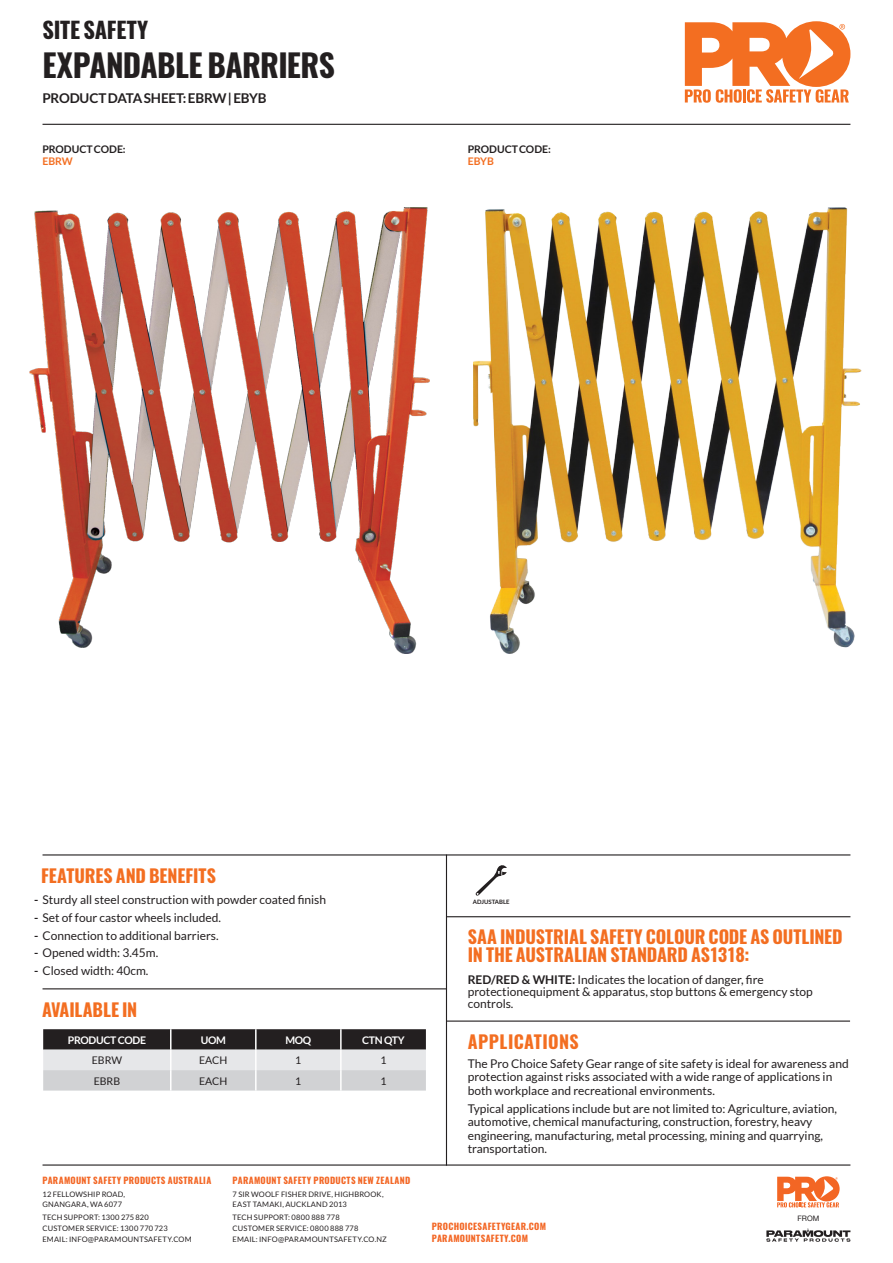
<style>
.page{position:relative;width:893px;height:1263px;background:#fff}
.page>*{position:absolute;margin:0;border:0;box-sizing:border-box;transform-origin:0 0}
.t1{font:700 31.5px "Oswald";letter-spacing:-.02em;color:#231f20}
.t2{font:700 22.5px "Oswald";letter-spacing:-.01em;color:#231f20}
.t3{font:700 18px "Oswald";letter-spacing:-.005em;color:#f36e21}
.t4{font:700 18px "Oswald";letter-spacing:.025em;color:#f36e21}
.t5{font:700 13.5px "Lato";letter-spacing:-.015em;color:#231f20}
.t6{font:12px/13.5px "Lato";color:#231f20}
.t7{font:700 10.5px/11.7px "Lato";color:#231f20}
.t8{font:700 10.5px "Lato";letter-spacing:-.03em;color:#fff}
.t9{font:10.5px "Lato";color:#231f20}
.t10{font:700 9px "Oswald";letter-spacing:.035em;color:#f36624}
.t11{font:7.5px/10.8px "Lato";letter-spacing:.02em;color:#231f20}
.t12{font:7.5px "Helvetica Neue";color:#231f20}
.t13{font:700 6px "Lato";color:#231f20}
.s1{color:#f36e21}
.s2{font-weight:700}
</style>
<div class="page">
<svg style="left:685px;top:21px;width:165px;height:82px"></svg>
<hr style="left:43px;top:854px;width:807px;height:1px;background:#231f20">
<hr style="left:446px;top:854px;width:1px;height:311px;background:#231f20">
<hr style="left:43px;top:988px;width:403px;height:1px;background:#231f20">
<hr style="left:43px;top:124px;width:807px;height:1px;background:#231f20">
<img style="left:29px;top:207px;width:400px;height:447px">
<img style="left:473px;top:207px;width:388px;height:447px">
<svg style="left:476px;top:865px;width:31px;height:31px"></svg>
<hr style="left:43px;top:1164px;width:807px;height:1px;background:#231f20">
<svg style="left:777px;top:1176px;width:63px;height:31px"></svg>
<svg style="left:766px;top:1228px;width:84px;height:14px"></svg>
<hr style="left:446px;top:1020px;width:404px;height:2px;background:#231f20">
<hr style="left:446px;top:916px;width:404px;height:1px;background:#231f20">
<svg style="left:43px;top:1029px;width:383px;height:61px;background:#9e9e9f"></svg>
<hr style="left:170px;top:1050px;width:2px;height:20px;background:#fff">
<hr style="left:255px;top:1050px;width:2px;height:20px;background:#fff">
<hr style="left:340px;top:1050px;width:2px;height:20px;background:#fff">
<hr style="left:170px;top:1070px;width:2px;height:20px;background:#fff">
<hr style="left:255px;top:1070px;width:2px;height:20px;background:#fff">
<hr style="left:340px;top:1070px;width:2px;height:20px;background:#fff">
<hr style="left:170px;top:1029px;width:2px;height:21px;background:#fff">
<hr style="left:255px;top:1029px;width:2px;height:21px;background:#fff">
<hr style="left:340px;top:1029px;width:2px;height:21px;background:#fff">
<p class="t2" style="left:43px;top:15px;width:107px">SITE SAFETY</p>
<p class="t1" style="left:43px;top:43px;width:294px">EXPANDABLE BARRIERS</p>
<p class="t5" style="left:43px;top:90px;width:226px">PRODUCT DATA SHEET: EBRW | EBYB</p>
<p class="t7" style="left:43px;top:143px;width:85px">PRODUCT CODE:<br><span class="s1">EBRW</span></p>
<p class="t7" style="left:468px;top:143px;width:85px">PRODUCT CODE:<br><span class="s1">EBYB</span></p>
<p class="t3" style="left:41px;top:863px;width:176px">FEATURES AND BENEFITS</p>
<p class="t6" style="left:34px;top:893px;width:294px"><span class="s2">-</span> Sturdy all steel construction with powder coated finish</p>
<p class="t6" style="left:34px;top:911px;width:189px"><span class="s2">-</span> Set of four castor wheels included.</p>
<p class="t6" style="left:34px;top:928px;width:186px"><span class="s2">-</span> Connection to additional barriers.</p>
<p class="t6" style="left:34px;top:946px;width:126px"><span class="s2">-</span> Opened width: 3.45m.</p>
<p class="t6" style="left:34px;top:964px;width:116px"><span class="s2">-</span> Closed width: 40cm.</p>
<p class="t3" style="left:42px;top:997px;width:97px">AVAILABLE IN</p>
<p class="t8" style="left:68px;top:1034px;width:80px">PRODUCT CODE</p>
<p class="t8" style="left:201px;top:1034px;width:27px">UOM</p>
<p class="t8" style="left:285px;top:1034px;width:27px">MOQ</p>
<p class="t8" style="left:362px;top:1034px;width:44px">CTN QTY</p>
<p class="t9" style="left:92px;top:1054px;width:32px">EBRW</p>
<p class="t9" style="left:199px;top:1054px;width:30px">EACH</p>
<p class="t9" style="left:295px;top:1054px;width:8px">1</p>
<p class="t9" style="left:380px;top:1054px;width:8px">1</p>
<p class="t9" style="left:94px;top:1075px;width:28px">EBRB</p>
<p class="t9" style="left:199px;top:1075px;width:30px">EACH</p>
<p class="t9" style="left:295px;top:1075px;width:8px">1</p>
<p class="t9" style="left:380px;top:1075px;width:8px">1</p>
<p class="t13" style="left:473px;top:898px;width:38px">ADJUSTABLE</p>
<p class="t3" style="left:468px;top:924px;width:377px">SAA INDUSTRIAL SAFETY COLOUR CODE AS OUTLINED</p>
<p class="t3" style="left:468px;top:942px;width:283px">IN THE AUSTRALIAN STANDARD AS1318:</p>
<p class="t6" style="left:468px;top:974px;width:347px;line-height:12px"><span class="s2">RED/RED &amp; WHITE:</span> Indicates the location of danger, fire protectionequipment &amp; apparatus, stop buttons &amp; emergency stop controls.</p>
<p class="t4" style="left:468px;top:1029px;width:112px">APPLICATIONS</p>
<p class="t6" style="left:468px;top:1057px;width:382px">The Pro Choice Safety Gear range of site safety is ideal for awareness and protection against risks associated with a wide range of applications in both workplace and recreational environments.</p>
<p class="t6" style="left:468px;top:1101px;width:371px">Typical applications include but are not limited to: Agriculture, aviation, automotive, chemical manufacturing, construction, forestry, heavy engineering, manufacturing, metal processing, mining and quarrying, transportation.</p>
<p class="t10" style="left:43px;top:1174px;width:170px">PARAMOUNT SAFETY PRODUCTS AUSTRALIA</p>
<p class="t11" style="left:43px;top:1188px;width:84px">12 FELLOWSHIP ROAD,<br>GNANGARA, WA 6077</p>
<p class="t11" style="left:43px;top:1212px;width:151px">TECH SUPPORT: 1300 275 820<br>CUSTOMER SERVICE: 1300 770 723<br>EMAIL: INFO@PARAMOUNTSAFETY.COM</p>
<p class="t12" style="left:797px;top:1212px;width:24px">FROM</p>
<p class="t10" style="left:233px;top:1174px;width:179px">PARAMOUNT SAFETY PRODUCTS NEW ZEALAND</p>
<p class="t11" style="left:233px;top:1188px;width:153px">7 SIR WOOLF FISHER DRIVE, HIGHBROOK,<br>EAST TAMAKI, AUCKLAND 2013</p>
<p class="t11" style="left:233px;top:1212px;width:156px">TECH SUPPORT: 0800 888 778<br>CUSTOMER SERVICE: 0800 888 778<br>EMAIL: INFO@PARAMOUNTSAFETY.CO.NZ</p>
<p class="t10" style="left:432px;top:1220px;width:116px">PROCHOICESAFETYGEAR.COM</p>
<p class="t10" style="left:432px;top:1232px;width:98px">PARAMOUNTSAFETY.COM</p>
</div>
